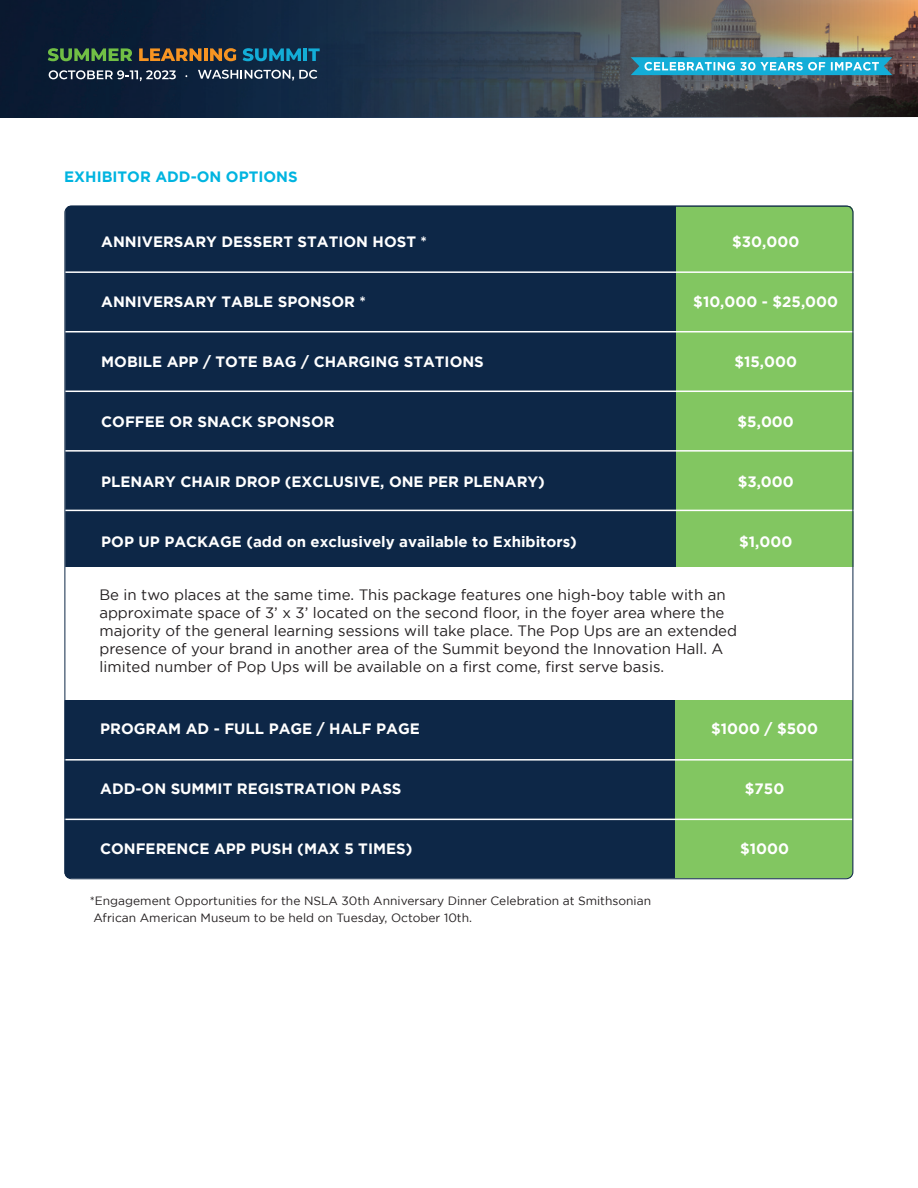
<style>
.page{position:relative;width:918px;height:1188px;background:#fff}
.page>*{position:absolute;margin:0;border:0;box-sizing:border-box;transform-origin:0 0}
.t1{font:700 15px "Gotham";color:#fff}
.t2{font:15px/18px "Gotham";color:#231f20}
.t3{font:700 15px "Gotham";color:#00b4e0}
.t4{font:12px/16.5px "Gotham";color:#231f20}
</style>
<div class="page">
<div style="left:65px;top:207px;width:611px;height:360px;background:#0d2747"></div>
<div style="left:676px;top:207px;width:177px;height:368px;background:#82c661"></div>
<hr style="left:60px;top:271px;width:799px;height:2px;background:#fff">
<hr style="left:55px;top:331px;width:798px;height:1px;background:#fff">
<hr style="left:55px;top:391px;width:798px;height:1px;background:#fff">
<hr style="left:55px;top:450px;width:798px;height:2px;background:#fff">
<hr style="left:61px;top:510px;width:798px;height:1px;background:#fff">
<div style="left:65px;top:700px;width:611px;height:178px;background:#0d2747"></div>
<div style="left:676px;top:695px;width:177px;height:184px;background:#82c661"></div>
<hr style="left:59px;top:759px;width:799px;height:2px;background:#fff">
<hr style="left:54px;top:819px;width:798px;height:1px;background:#fff">
<hr style="left:54px;top:878px;width:798px;height:2px;background:#fff">
<div style="left:50px;top:567px;width:810px;height:132px;background:#fff"></div>
<img style="left:0;top:0;width:911px;height:118px">
<img style="left:282px;top:0;width:636px;height:117px">
<svg style="left:631px;top:57px;width:261px;height:18px;background:#40b7d8"></svg>
<svg style="left:243px;top:48px;width:77px;height:13px"></svg>
<svg style="left:48px;top:48px;width:84px;height:13px"></svg>
<svg style="left:139px;top:48px;width:62px;height:13px"></svg>
<hr style="left:204px;top:48px;width:4px;height:13px;background:#f79422">
<svg style="left:210px;top:48px;width:26px;height:13px"></svg>
<svg style="left:49px;top:70px;width:127px;height:11px"></svg>
<svg style="left:198px;top:70px;width:119px;height:11px"></svg>
<p class="t3" style="left:64px;top:168px;width:235px">EXHIBITOR ADD-ON OPTIONS</p>
<p class="t1" style="left:101px;top:233px;width:327px">ANNIVERSARY DESSERT STATION HOST *</p>
<p class="t1" style="left:732px;top:233px;width:69px">$30,000</p>
<p class="t1" style="left:101px;top:293px;width:266px">ANNIVERSARY TABLE SPONSOR *</p>
<p class="t1" style="left:693px;top:293px;width:146px">$10,000 - $25,000</p>
<p class="t1" style="left:101px;top:353px;width:384px">MOBILE APP / TOTE BAG / CHARGING STATIONS</p>
<p class="t1" style="left:734px;top:353px;width:64px">$15,000</p>
<p class="t1" style="left:101px;top:413px;width:235px">COFFEE OR SNACK SPONSOR</p>
<p class="t1" style="left:738px;top:413px;width:58px">$5,000</p>
<p class="t1" style="left:101px;top:473px;width:445px">PLENARY CHAIR DROP (EXCLUSIVE, ONE PER PLENARY)</p>
<p class="t1" style="left:738px;top:473px;width:58px">$3,000</p>
<p class="t1" style="left:101px;top:533px;width:477px">POP UP PACKAGE (add on exclusively available to Exhibitors)</p>
<p class="t1" style="left:739px;top:533px;width:55px">$1,000</p>
<p class="t2" style="left:99px;top:586px;width:639px">Be in two places at the same time. This package features one high-boy table with an approximate space of 3’ x 3’ located on the second floor, in the foyer area where the majority of the general learning sessions will take place. The Pop Ups are an extended presence of your brand in another area of the Summit beyond the Innovation Hall. A limited number of Pop Ups will be available on a first come, first serve basis.</p>
<p class="t1" style="left:100px;top:721px;width:321px">PROGRAM AD - FULL PAGE / HALF PAGE</p>
<p class="t1" style="left:711px;top:721px;width:108px">$1000 / $500</p>
<p class="t1" style="left:100px;top:781px;width:303px">ADD-ON SUMMIT REGISTRATION PASS</p>
<p class="t1" style="left:745px;top:781px;width:41px">$750</p>
<p class="t1" style="left:100px;top:841px;width:314px">CONFERENCE APP PUSH (MAX 5 TIMES)</p>
<p class="t1" style="left:740px;top:841px;width:50px">$1000</p>
<p class="t4" style="left:93px;top:892px;width:559px;text-indent:-4px">*Engagement Opportunities for the NSLA 30th Anniversary Dinner Celebration at Smithsonian<br>African American Museum to be held on Tuesday, October 10th.</p>
</div>
